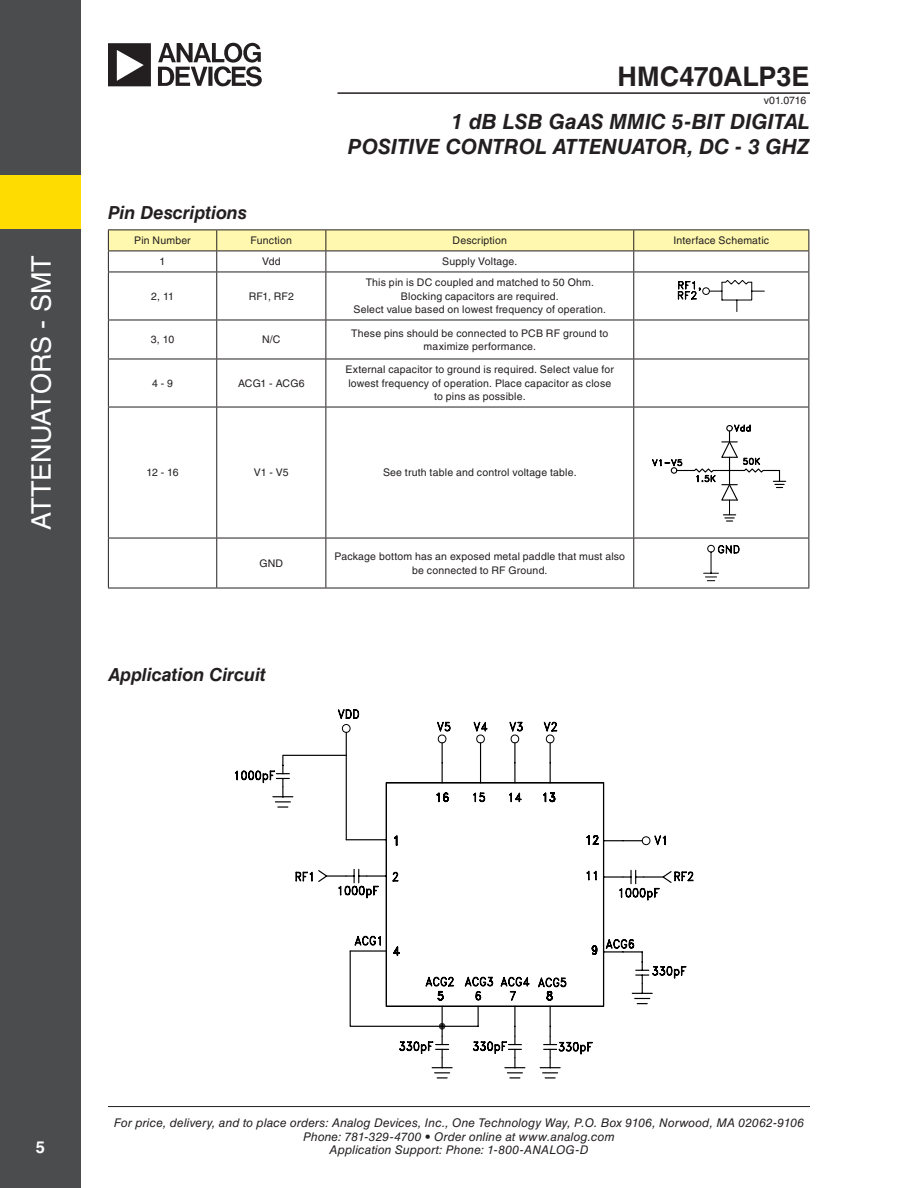
<style>
.page{position:relative;width:918px;height:1188px;background:#fff}
.page>*{position:absolute;margin:0;border:0;box-sizing:border-box;transform-origin:0 0}
.t1{font:27px "Helvetica LT Std";letter-spacing:-.015em;color:#fff}
.t2{font:700 27px "Helvetica LT Std";letter-spacing:-.005em;color:#231f20}
.t3{font:italic 700 21px/25.2px "Helvetica LT Std";color:#231f20;text-align:right}
.t4{font:italic 700 18px "Helvetica LT Std";letter-spacing:-.005em;color:#231f20}
.t5{font:700 16.5px "Helvetica LT Std";color:#fff}
.t6{font:italic 12px/13.5px "Helvetica LT Std";letter-spacing:.01em;color:#231f20;text-align:center}
.t7{font:10.5px/13.5px "Helvetica LT Std";letter-spacing:.015em;color:#231f20;text-align:center}
</style>
<div class="page">
<hr style="left:108px;top:1106px;width:702px;height:1px;background:#231f20">
<hr style="left:338px;top:92px;width:472px;height:2px;background:#231f20">
<div style="left:0;top:0;width:81px;height:1188px;background:#4b4c4d"></div>
<div style="left:0;top:175px;width:81px;height:54px;background:#ffdc01"></div>
<svg style="left:108px;top:43px;width:154px;height:43px"></svg>
<svg style="left:108px;top:230px;width:701px;height:42px"></svg>
<hr style="left:108px;top:272px;width:109px;height:1px;background:#231f20">
<hr style="left:108px;top:272px;width:1px;height:48px;background:#231f20">
<hr style="left:217px;top:272px;width:109px;height:1px;background:#231f20">
<hr style="left:216px;top:272px;width:1px;height:48px;background:#231f20">
<hr style="left:326px;top:272px;width:308px;height:1px;background:#231f20">
<hr style="left:326px;top:272px;width:1px;height:48px;background:#231f20">
<hr style="left:634px;top:272px;width:175px;height:1px;background:#231f20">
<hr style="left:633px;top:272px;width:1px;height:48px;background:#231f20">
<hr style="left:808px;top:272px;width:1px;height:48px;background:#231f20">
<hr style="left:108px;top:320px;width:109px;height:1px;background:#231f20">
<hr style="left:108px;top:320px;width:1px;height:39px;background:#231f20">
<hr style="left:217px;top:320px;width:109px;height:1px;background:#231f20">
<hr style="left:216px;top:320px;width:1px;height:39px;background:#231f20">
<hr style="left:326px;top:320px;width:308px;height:1px;background:#231f20">
<hr style="left:326px;top:320px;width:1px;height:39px;background:#231f20">
<hr style="left:634px;top:320px;width:175px;height:1px;background:#231f20">
<hr style="left:633px;top:320px;width:1px;height:39px;background:#231f20">
<hr style="left:808px;top:320px;width:1px;height:39px;background:#231f20">
<hr style="left:108px;top:359px;width:109px;height:1px;background:#231f20">
<hr style="left:108px;top:359px;width:1px;height:48px;background:#231f20">
<hr style="left:217px;top:359px;width:109px;height:1px;background:#231f20">
<hr style="left:216px;top:359px;width:1px;height:48px;background:#231f20">
<hr style="left:326px;top:359px;width:308px;height:1px;background:#231f20">
<hr style="left:326px;top:359px;width:1px;height:48px;background:#231f20">
<hr style="left:634px;top:359px;width:175px;height:1px;background:#231f20">
<hr style="left:633px;top:359px;width:1px;height:48px;background:#231f20">
<hr style="left:808px;top:359px;width:1px;height:48px;background:#231f20">
<hr style="left:108px;top:407px;width:109px;height:1px;background:#231f20">
<hr style="left:108px;top:407px;width:1px;height:131px;background:#231f20">
<hr style="left:217px;top:407px;width:109px;height:1px;background:#231f20">
<hr style="left:216px;top:407px;width:1px;height:131px;background:#231f20">
<hr style="left:326px;top:407px;width:308px;height:1px;background:#231f20">
<hr style="left:326px;top:407px;width:1px;height:131px;background:#231f20">
<hr style="left:634px;top:407px;width:175px;height:1px;background:#231f20">
<hr style="left:633px;top:407px;width:1px;height:131px;background:#231f20">
<hr style="left:808px;top:407px;width:1px;height:131px;background:#231f20">
<hr style="left:108px;top:538px;width:109px;height:1px;background:#231f20">
<hr style="left:108px;top:538px;width:1px;height:50px;background:#231f20">
<hr style="left:217px;top:538px;width:109px;height:1px;background:#231f20">
<hr style="left:216px;top:538px;width:1px;height:50px;background:#231f20">
<hr style="left:326px;top:538px;width:308px;height:1px;background:#231f20">
<hr style="left:326px;top:538px;width:1px;height:50px;background:#231f20">
<hr style="left:634px;top:538px;width:175px;height:1px;background:#231f20">
<hr style="left:633px;top:538px;width:1px;height:50px;background:#231f20">
<hr style="left:808px;top:538px;width:1px;height:50px;background:#231f20">
<hr style="left:108px;top:588px;width:109px;height:1px;background:#231f20">
<hr style="left:217px;top:588px;width:109px;height:1px;background:#231f20">
<hr style="left:326px;top:588px;width:308px;height:1px;background:#231f20">
<hr style="left:634px;top:588px;width:175px;height:1px;background:#231f20">
<svg style="left:678px;top:280px;width:87px;height:32px"></svg>
<svg style="left:652px;top:424px;width:135px;height:98px"></svg>
<svg style="left:703px;top:545px;width:36px;height:36px"></svg>
<svg style="left:235px;top:709px;width:459px;height:343px"></svg>
<svg style="left:272px;top:731px;width:401px;height:257px"></svg>
<svg style="left:641px;top:836px;width:10px;height:10px"></svg>
<svg style="left:623px;top:870px;width:21px;height:14px"></svg>
<svg style="left:636px;top:961px;width:13px;height:22px"></svg>
<svg style="left:632px;top:993px;width:20px;height:11px"></svg>
<svg style="left:544px;top:1036px;width:13px;height:22px"></svg>
<svg style="left:540px;top:1067px;width:20px;height:12px"></svg>
<svg style="left:508px;top:1036px;width:13px;height:22px"></svg>
<svg style="left:505px;top:1067px;width:20px;height:12px"></svg>
<svg style="left:432px;top:1067px;width:20px;height:12px"></svg>
<svg style="left:436px;top:1036px;width:13px;height:22px"></svg>
<svg style="left:346px;top:869px;width:21px;height:14px"></svg>
<svg style="left:342px;top:724px;width:213px;height:20px"></svg>
<svg style="left:439px;top:1023px;width:6px;height:7px"></svg>
<h1 class="t1" style="left:26px;top:530px;width:275px;rotate:-90deg">ATTENUATORS - SMT</h1>
<h1 class="t2" style="left:618px;top:60px;width:194px">HMC470ALP3E</h1>
<p class="t7" style="left:764px;top:94px;width:44px">v01.0716</p>
<h2 class="t3" style="left:348px;top:109px;width:463px">1 dB LSB GaAS MMIC 5-BIT DIGITAL<br>POSITIVE CONTROL ATTENUATOR, DC - 3 GHZ</h2>
<h3 class="t4" style="left:108px;top:201px;width:140px">Pin Descriptions</h3>
<p class="t7" style="left:134px;top:234px;width:58px">Pin Number</p>
<p class="t7" style="left:251px;top:234px;width:43px">Function</p>
<p class="t7" style="left:453px;top:234px;width:56px">Description</p>
<p class="t7" style="left:673px;top:234px;width:97px">Interface Schematic</p>
<p class="t7" style="left:160px;top:255px;width:7px">1</p>
<p class="t7" style="left:262px;top:255px;width:20px">Vdd</p>
<p class="t7" style="left:442px;top:255px;width:77px">Supply Voltage.</p>
<p class="t7" style="left:151px;top:289px;width:24px">2, 11</p>
<p class="t7" style="left:249px;top:289px;width:47px">RF1, RF2</p>
<p class="t7" style="left:354px;top:276px;width:254px">This pin is DC coupled and matched to 50 Ohm.<br>Blocking capacitors are required.<br>Select value based on lowest frequency of operation.</p>
<p class="t7" style="left:151px;top:333px;width:25px">3, 10</p>
<p class="t7" style="left:262px;top:333px;width:20px">N/C</p>
<p class="t7" style="left:351px;top:326px;width:259px">These pins should be connected to PCB RF ground to maximize performance.</p>
<p class="t7" style="left:152px;top:376px;width:23px">4 - 9</p>
<p class="t7" style="left:238px;top:376px;width:68px">ACG1 - ACG6</p>
<p class="t7" style="left:346px;top:363px;width:270px">External capacitor to ground is required. Select value for lowest frequency of operation. Place capacitor as close to pins as possible.</p>
<p class="t7" style="left:147px;top:466px;width:34px">12 - 16</p>
<p class="t7" style="left:254px;top:466px;width:36px">V1 - V5</p>
<p class="t7" style="left:383px;top:466px;width:195px">See truth table and control voltage table.</p>
<p class="t7" style="left:259px;top:556px;width:25px">GND</p>
<p class="t7" style="left:334px;top:550px;width:292px">Package bottom has an exposed metal paddle that must also be connected to RF Ground.</p>
<h3 class="t4" style="left:108px;top:663px;width:159px">Application Circuit</h3>
<h3 class="t5" style="left:36px;top:1138px;width:11px">5</h3>
<p class="t6" style="left:114px;top:1116px;width:692px">For price, delivery, and to place orders: Analog Devices, Inc., One Technology Way, P.O. Box 9106, Norwood, MA 02062-9106<br>Phone: 781-329-4700 • Order online at www.analog.com<br>Application Support: Phone: 1-800-ANALOG-D</p>
</div>
